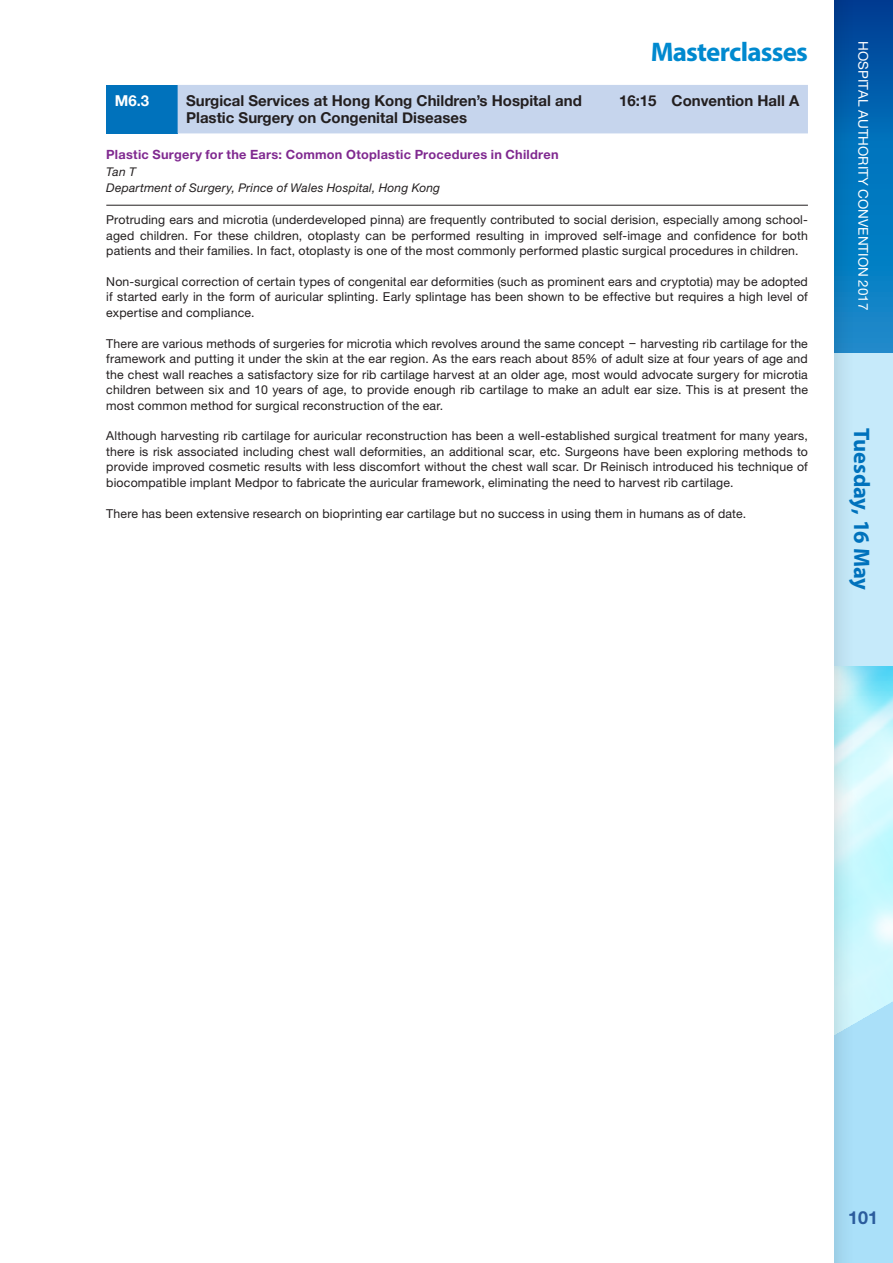
<style>
.page{position:relative;width:893px;height:1263px;background:#fff}
.page>*{position:absolute;margin:0;border:0;box-sizing:border-box;transform-origin:0 0}
.t1{font:700 27px "Myriad Pro";letter-spacing:-.03em;color:#0089cf}
.t2{font:700 22.5px "Myriad Pro";letter-spacing:-.005em;color:#0072bc}
.t3{font:700 18px "Helvetica Neue LT Pro";color:#2b5c9d}
.heading_box{font:700 15px/16.5px "Helvetica Neue";color:#231f20}
.heading_box_right{font:700 15px "Helvetica Neue";color:#231f20}
.heading_box-2{font:700 15px "Helvetica Neue";color:#fff}
.t4{font:13.5px "Helvetica Neue LT Pro";color:#fff}
.title_and_name{font:700 12.75px "Helvetica Neue LT Pro";letter-spacing:.02em;color:#802990}
.txt_base{font:12.3px/15.5px "Helvetica Neue LT Pro";letter-spacing:.015em;color:#231f20;text-align:justify}
.title_and_name-2{font:italic 12px "Helvetica Neue LT Pro";letter-spacing:.015em;color:#231f20}
</style>
<div class="page">
<img style="left:857px;top:140px;width:36px;height:1123px">
<div style="left:0;top:0;width:893px;height:140px;background:linear-gradient(to bottom,#003a90,#0071bb)"></div>
<div style="left:833px;top:353px;width:60px;height:312px;background:#c6eafa"></div>
<div style="left:0;top:0;width:857px;height:1263px;background:#231f20;opacity:.2"></div>
<div style="left:0;top:0;width:833px;height:1263px;background:#fff"></div>
<hr style="left:106px;top:205px;width:702px;height:1px;background:#231f20">
<div style="left:106px;top:85px;width:72px;height:48px;background:#0072bc"></div>
<div style="left:178px;top:85px;width:630px;height:48px;background:#c6d5ed"></div>
<h1 class="t1" style="left:651px;top:34px;width:159px">Masterclasses</h1>
<p class="heading_box-2" style="left:115px;top:89px;width:36px">M6.3</p>
<p class="heading_box" style="left:186px;top:93px;width:397px">Surgical Services at Hong Kong Children’s Hospital and<br>Plastic Surgery on Congenital Diseases</p>
<p class="heading_box_right" style="left:619px;top:89px;width:182px">16:15 Convention Hall A</p>
<p class="title_and_name" style="left:106px;top:147px;width:454px">Plastic Surgery for the Ears: Common Otoplastic Procedures in Children</p>
<p class="title_and_name-2" style="left:106px;top:164px;width:31px">Tan T</p>
<p class="title_and_name-2" style="left:106px;top:181px;width:335px">Department of Surgery, Prince of Wales Hospital, Hong Kong</p>
<p class="txt_base" style="left:106px;top:212px;width:703px">Protruding ears and microtia (underdeveloped pinna) are frequently contributed to social derision, especially among school&shy;aged children. For these children, otoplasty can be performed resulting in improved self-image and confidence for both patients and their families. In fact, otoplasty is one of the most commonly performed plastic surgical procedures in children.</p>
<p class="txt_base" style="left:106px;top:274px;width:703px">Non-surgical correction of certain types of congenital ear deformities (such as prominent ears and cryptotia) may be adopted if started early in the form of auricular splinting. Early splintage has been shown to be effective but requires a high level of expertise and compliance.</p>
<p class="txt_base" style="left:106px;top:335px;width:703px">There are various methods of surgeries for microtia which revolves around the same concept – harvesting rib cartilage for the framework and putting it under the skin at the ear region. As the ears reach about 85% of adult size at four years of age and the chest wall reaches a satisfactory size for rib cartilage harvest at an older age, most would advocate surgery for microtia children between six and 10 years of age, to provide enough rib cartilage to make an adult ear size. This is at present the most common method for surgical reconstruction of the ear.</p>
<p class="txt_base" style="left:106px;top:428px;width:703px">Although harvesting rib cartilage for auricular reconstruction has been a well-established surgical treatment for many years, there is risk associated including chest wall deformities, an additional scar, etc. Surgeons have been exploring methods to provide improved cosmetic results with less discomfort without the chest wall scar. Dr Reinisch introduced his technique of biocompatible implant Medpor to fabricate the auricular framework, eliminating the need to harvest rib cartilage.</p>
<p class="txt_base" style="left:106px;top:505px;width:641px">There has been extensive research on bioprinting ear cartilage but no success in using them in humans as of date.</p>
<p class="t4" style="left:871px;top:41px;width:271px;rotate:90deg">HOSPITAL AUTHORITY CONVENTION 2017</p>
<h2 class="t2" style="left:876px;top:428px;width:163px;rotate:90deg">Tuesday, 16 May</h2>
<h3 class="t3" style="left:848px;top:1206px;width:32px">101</h3>
</div>
